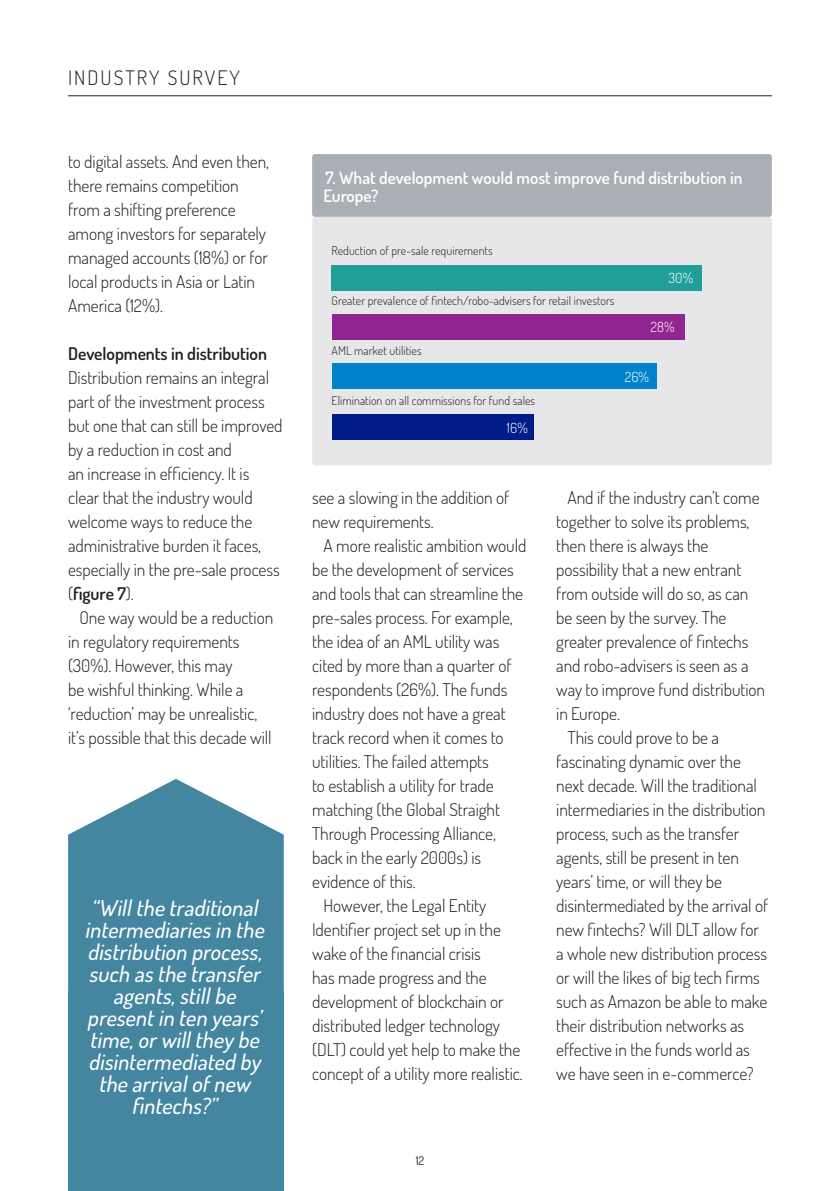
<style>
.page{position:relative;width:840px;height:1191px;background:#fff}
.page>*{position:absolute;margin:0;border:0;box-sizing:border-box;transform-origin:0 0}
.t1{font:italic 500 22px/22px "Dosis";color:#fff;text-align:center}
.t2{font:300 20px "Dosis";letter-spacing:.1em;color:#231f20}
.t3{font:300 17.6px/24px "Dosis";letter-spacing:-.005em;color:#231f20}
.t4{font:600 17.6px "Dosis";letter-spacing:-.005em;color:#231f20}
.t5{font:600 17px/18px "Dosis";color:#fff}
.t6{font:300 14px "Dosis";letter-spacing:.005em;color:#fff}
.t7{font:300 12px "Dosis";letter-spacing:.005em;color:#231f20}
.t8{font:12px "Dosis";color:#231f20}
.s1{font-weight:600}
</style>
<div class="page">
<hr style="left:68px;top:95px;width:703px;height:1px;background:#231f20">
<div style="left:68px;top:991px;width:215px;height:200px;background:#4486a0"></div>
<svg style="left:68px;top:779px;width:215px;height:212px;background:#5c95ac"></svg>
<div style="left:312px;top:217px;width:459px;height:248px;background:#e7e6e9;border-radius:3px"></div>
<div style="left:312px;top:154px;width:459px;height:63px;background:#aaafb5;border-radius:3px"></div>
<div style="left:331px;top:363px;width:325px;height:26px;background:#0083ca"></div>
<div style="left:331px;top:265px;width:370px;height:25px;background:#209f99"></div>
<div style="left:331px;top:314px;width:353px;height:26px;background:#90268f"></div>
<div style="left:331px;top:414px;width:202px;height:26px;background:#001c88"></div>
<p class="t2" style="left:68px;top:65px;width:173px">INDUSTRY SURVEY</p>
<p class="t3" style="left:68px;top:149px;width:202px">to digital assets. And even then, there remains competition from a shifting preference among investors for separately managed accounts (18%) or for local products in Asia or Latin<br>America (12%).</p>
<p class="t4" style="left:68px;top:342px;width:200px">Developments in distribution</p>
<p class="t3" style="left:68px;top:365px;width:216px">Distribution remains an integral part of the investment process but one that can still be improved by a reduction in cost and<br>an increase in efficiency. It is clear that the industry would welcome ways to reduce the administrative burden it faces, especially in the pre-sale process (<span class="s1">figure 7</span>).</p>
<p class="t3" style="left:68px;top:605px;width:206px;text-indent:11px">One way would be a reduction in regulatory requirements (30%). However, this may<br>be wishful thinking. While a ‘reduction’ may be unrealistic, it’s possible that this decade will</p>
<p class="t1" style="left:85px;top:896px;width:185px">“Willthe traditional intermediaries in the distribution process, such as the transfer agents,stillbe presentin ten years’ time,orwillthey be disintermediated by the arrivalofnew fintechs?”</p>
<p class="t5" style="left:323px;top:168px;width:420px">7. What development would most improve fund distribution in<br>Europe?</p>
<p class="t7" style="left:331px;top:242px;width:162px">Reduction of pre-sale requirements</p>
<p class="t7" style="left:331px;top:293px;width:284px">Greater prevalence of fintech/robo-advisers for retail investors</p>
<p class="t7" style="left:331px;top:343px;width:91px">AML market utilities</p>
<p class="t7" style="left:331px;top:393px;width:205px">Elimination on all commissions for fund sales</p>
<p class="t6" style="left:506px;top:418px;width:22px">16%</p>
<p class="t6" style="left:668px;top:269px;width:26px">30%</p>
<p class="t6" style="left:650px;top:318px;width:26px">28%</p>
<p class="t6" style="left:624px;top:368px;width:26px">26%</p>
<p class="t3" style="left:312px;top:485px;width:199px">see a slowing in the addition of new requirements.</p>
<p class="t3" style="left:312px;top:533px;width:216px;text-indent:11px">A more realistic ambition would be the development of services and tools that can streamline the pre-sales process. For example, the idea of an AML utility was cited by more than a quarter of respondents (26%). The funds industry does not have a great track record when it comes to utilities. The failed attempts<br>to establish a utility for trade matching (the Global Straight<br>Through Processing Alliance, back in the early 2000s) is evidence of this.</p>
<p class="t3" style="left:312px;top:893px;width:212px;text-indent:11px">However, the Legal Entity<br>Identifier project set up in the wake of the financial crisis<br>has made progress and the development of blockchain or distributed ledger technology (DLT) could yet help to make the concept of a utility more realistic.</p>
<p class="t8" style="left:415px;top:1152px;width:10px">12</p>
<p class="t3" style="left:556px;top:485px;width:210px;text-indent:11px">And if the industry can’t come together to solve its problems, then there is always the possibility that a new entrant from outside will do so, as can be seen by the survey. The greater prevalence of fintechs and robo-advisers is seen as a way to improve fund distribution in Europe.</p>
<p class="t3" style="left:556px;top:725px;width:213px;text-indent:11px">This could prove to be a fascinating dynamic over the next decade. Will the traditional intermediaries in the distribution process, such as the transfer agents, still be present in ten years’ time, or will they be disintermediated by the arrival of new fintechs? Will DLT allow for a whole new distribution process or will the likes of big tech firms such as Amazon be able to make their distribution networks as effective in the funds world as we have seen in e-commerce?</p>
</div>
